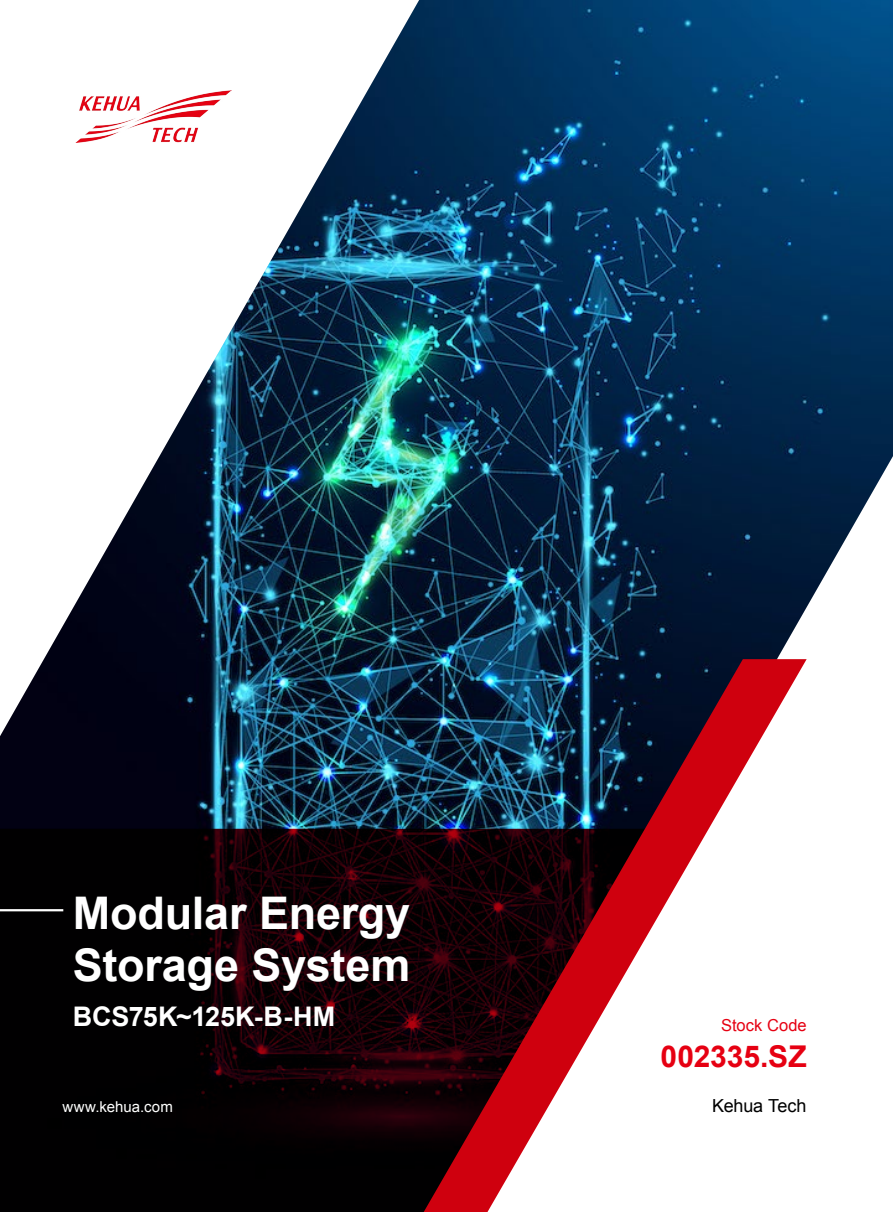
<style>
.page{position:relative;width:893px;height:1212px;background:#fff}
.page>*{position:absolute;margin:0;border:0;box-sizing:border-box;transform-origin:0 0}
.t1{font:700 45px/52.5px "Arial";letter-spacing:-.005em;color:#fff}
.t2{font:700 30px "Arial";letter-spacing:-.005em;color:#e60012}
.t3{font:700 27px "Arial";letter-spacing:-.01em;color:#fff}
.t4{font:18px "Arial";letter-spacing:-.01em;color:#000}
.t5{font:16.5px "Arial";letter-spacing:.005em;color:#e60012}
.t6{font:15px "Arial";letter-spacing:.005em;color:#fff}
</style>
<div class="page">
<img style="left:0;top:0;width:893px;height:829px">
<svg style="left:0;top:829px;width:424px;height:383px;background:#080002"></svg>
<svg style="left:424px;top:659px;width:383px;height:553px"></svg>
<hr style="left:0;top:909px;width:63px;height:2px;background:#fff">
<img style="left:76px;top:91px;width:156px;height:52px">
<p class="t1" style="left:73px;top:888px;width:339px">Modular Energy<br>Storage System</p>
<p class="t3" style="left:73px;top:998px;width:264px">BCS75K~125K-B-HM</p>
<p class="t5" style="left:721px;top:1014px;width:87px">Stock Code</p>
<p class="t2" style="left:661px;top:1037px;width:148px">002335.SZ</p>
<p class="t6" style="left:62px;top:1097px;width:112px">www.kehua.com</p>
<p class="t4" style="left:712px;top:1093px;width:96px">Kehua Tech</p>
</div>
